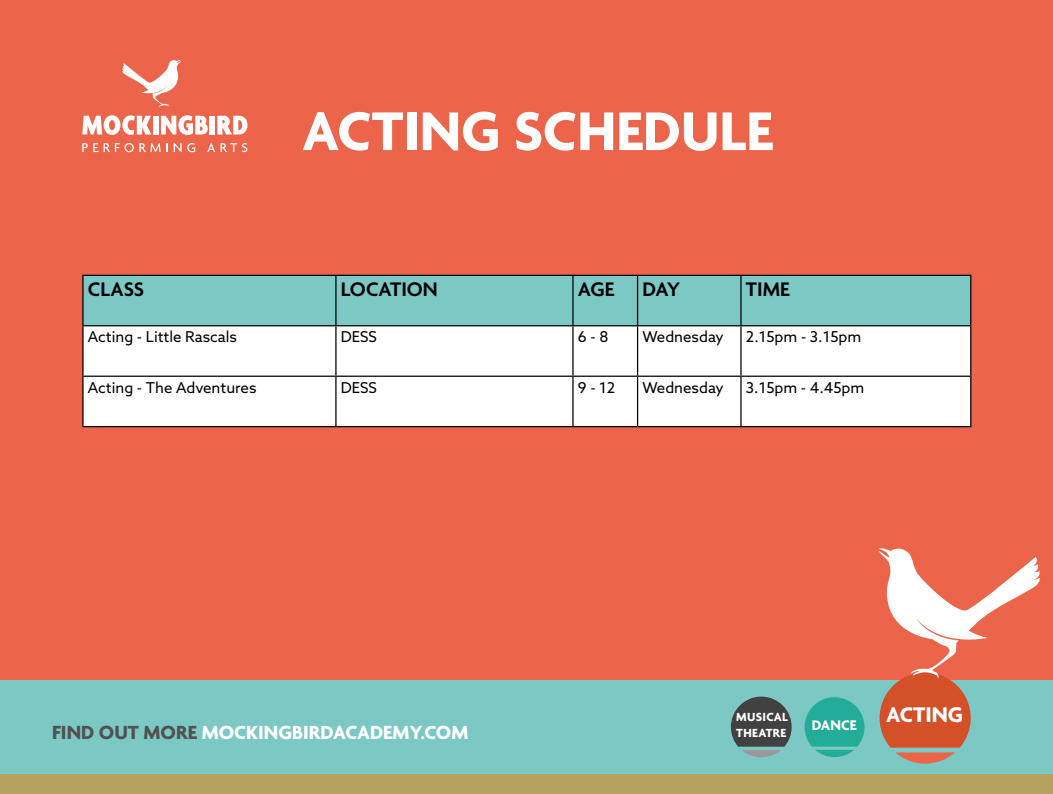
<style>
.page{position:relative;width:1053px;height:794px;background:#fff}
.page>*{position:absolute;margin:0;border:0;box-sizing:border-box;transform-origin:0 0}
.t1{font:700 59px "Agenda";color:#fff}
.t2{font:700 22.88px "Agenda";color:#fff}
.t3{font:600 21.25px "Agenda";color:#000}
.t4{font:700 20.5px "Agenda";color:#fff}
.t5{font:700 15.25px "Agenda";color:#fff}
.t6{font:700 15.12px "Agenda";color:#fff}
.t7{font:15px "Azo Sans";color:#000}
.t8{font:700 12.75px/15.2px "Agenda";letter-spacing:.025em;color:#fff}
.t9{font:700 12.5px/15.1px "Agenda";letter-spacing:.025em;color:#fff}
.s1{color:#525151}
</style>
<div class="page">
<div style="left:0;top:0;width:1052px;height:794px;background:#ec644a"></div>
<div style="left:0;top:680px;width:1052px;height:114px;background:#7cc8c5"></div>
<div style="left:0;top:774px;width:1052px;height:20px;background:#b5a160"></div>
<svg style="left:122px;top:60px;width:59px;height:47px"></svg>
<svg style="left:82px;top:143px;width:86px;height:9px"></svg>
<svg style="left:174px;top:143px;width:21px;height:9px"></svg>
<svg style="left:207px;top:143px;width:40px;height:9px"></svg>
<svg style="left:82px;top:115px;width:69px;height:20px"></svg>
<div style="left:153px;top:116px;width:6px;height:18px;background:#fff"></div>
<svg style="left:161px;top:115px;width:47px;height:20px"></svg>
<div style="left:210px;top:116px;width:5px;height:18px;background:#fff"></div>
<svg style="left:217px;top:116px;width:30px;height:18px"></svg>
<div style="left:84px;top:276px;width:886px;height:49px;background:#7cc8c5"></div>
<div style="left:84px;top:326px;width:886px;height:100px;background:#fff"></div>
<hr style="left:82px;top:275px;width:254px;height:1px;background:#000">
<hr style="left:82px;top:276px;width:2px;height:49px;background:#000">
<hr style="left:336px;top:275px;width:237px;height:1px;background:#000">
<hr style="left:335px;top:276px;width:1px;height:49px;background:#000">
<hr style="left:573px;top:275px;width:64px;height:1px;background:#000">
<hr style="left:572px;top:276px;width:1px;height:49px;background:#000">
<hr style="left:637px;top:275px;width:104px;height:1px;background:#000">
<hr style="left:637px;top:276px;width:1px;height:49px;background:#000">
<hr style="left:741px;top:275px;width:230px;height:1px;background:#000">
<hr style="left:740px;top:276px;width:1px;height:49px;background:#000">
<hr style="left:970px;top:276px;width:1px;height:49px;background:#000">
<hr style="left:82px;top:325px;width:254px;height:1px;background:#000">
<hr style="left:82px;top:326px;width:2px;height:49px;background:#000">
<hr style="left:336px;top:325px;width:237px;height:1px;background:#000">
<hr style="left:335px;top:326px;width:1px;height:49px;background:#000">
<hr style="left:573px;top:325px;width:64px;height:1px;background:#000">
<hr style="left:572px;top:326px;width:1px;height:49px;background:#000">
<hr style="left:637px;top:325px;width:104px;height:1px;background:#000">
<hr style="left:637px;top:326px;width:1px;height:49px;background:#000">
<hr style="left:741px;top:325px;width:230px;height:1px;background:#000">
<hr style="left:740px;top:326px;width:1px;height:49px;background:#000">
<hr style="left:970px;top:326px;width:1px;height:49px;background:#000">
<hr style="left:82px;top:375px;width:254px;height:2px;background:#000">
<hr style="left:82px;top:377px;width:2px;height:49px;background:#000">
<hr style="left:336px;top:375px;width:237px;height:2px;background:#000">
<hr style="left:335px;top:377px;width:1px;height:49px;background:#000">
<hr style="left:573px;top:375px;width:64px;height:2px;background:#000">
<hr style="left:572px;top:377px;width:1px;height:49px;background:#000">
<hr style="left:637px;top:375px;width:104px;height:2px;background:#000">
<hr style="left:637px;top:377px;width:1px;height:49px;background:#000">
<hr style="left:741px;top:375px;width:230px;height:2px;background:#000">
<hr style="left:740px;top:377px;width:1px;height:49px;background:#000">
<hr style="left:970px;top:377px;width:1px;height:49px;background:#000">
<hr style="left:82px;top:426px;width:254px;height:1px;background:#000">
<hr style="left:336px;top:426px;width:237px;height:1px;background:#000">
<hr style="left:573px;top:426px;width:64px;height:1px;background:#000">
<hr style="left:637px;top:426px;width:104px;height:1px;background:#000">
<hr style="left:741px;top:426px;width:230px;height:1px;background:#000">
<svg style="left:730px;top:696px;width:61px;height:61px"></svg>
<svg style="left:804px;top:697px;width:60px;height:60px"></svg>
<svg style="left:878px;top:548px;width:162px;height:215px"></svg>
<h1 class="t1" style="left:302px;top:99px;width:472px">ACTING SCHEDULE</h1>
<h3 class="t3" style="left:88px;top:277px;width:58px">CLASS</h3>
<h3 class="t3" style="left:341px;top:277px;width:98px">LOCATION</h3>
<h3 class="t3" style="left:578px;top:277px;width:38px">AGE</h3>
<h3 class="t3" style="left:642px;top:277px;width:39px">DAY</h3>
<h3 class="t3" style="left:746px;top:277px;width:45px">TIME</h3>
<p class="t7" style="left:88px;top:327px;width:151px">Acting - Little Rascals</p>
<p class="t7" style="left:341px;top:327px;width:38px">DESS</p>
<p class="t7" style="left:578px;top:327px;width:32px">6 - 8</p>
<p class="t7" style="left:642px;top:327px;width:83px">Wednesday</p>
<p class="t7" style="left:746px;top:327px;width:117px">2.15pm - 3.15pm</p>
<p class="t7" style="left:88px;top:377px;width:170px">Acting - The Adventures</p>
<p class="t7" style="left:341px;top:377px;width:38px">DESS</p>
<p class="t7" style="left:578px;top:377px;width:39px">9 - 12</p>
<p class="t7" style="left:642px;top:377px;width:83px">Wednesday</p>
<p class="t7" style="left:746px;top:377px;width:120px">3.15pm - 4.45pm</p>
<h3 class="t4" style="left:52px;top:721px;width:417px"><span class="s1">FIND OUT MORE</span> MOCKINGBIRDACADEMY.COM</h3>
<p class="t9" style="left:735px;top:709px;width:53px">MUSICAL<br>THEATRE</p>
<p class="t8" style="left:736px;top:710px;width:53px">MUSICAL<br>THEATRE</p>
<p class="t6" style="left:811px;top:717px;width:46px">DANCE</p>
<p class="t5" style="left:814px;top:718px;width:47px">DANCE</p>
<h2 class="t2" style="left:886px;top:702px;width:79px">ACTING</h2>
</div>
